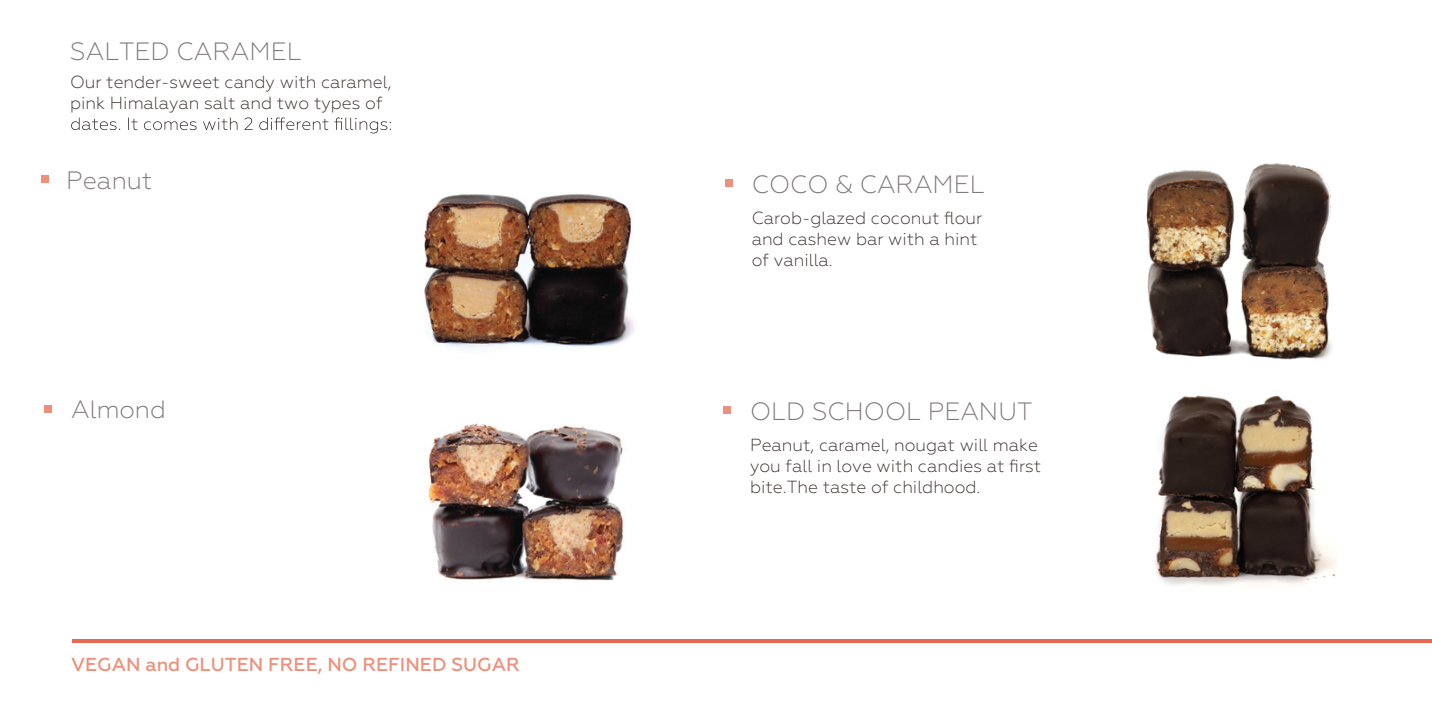
<style>
.page{position:relative;width:1432px;height:723px;background:#fff}
.page>*{position:absolute;margin:0;border:0;box-sizing:border-box;transform-origin:0 0}
.t1{font:300 25px "Geometria";color:#7d7879}
.t2{font:500 18.75px "Geometria";color:#ee907b}
.t3{font:300 17.5px/21px "Geometria";color:#382f2d}
.t4{font:300 17.5px/21px "Geometria";color:#372e2c}
</style>
<div class="page">
<div style="left:45px;top:405px;width:7px;height:7px;background:#ee907b"></div>
<div style="left:41px;top:176px;width:7px;height:7px;background:#ee907b"></div>
<img style="left:422px;top:194px;width:213px;height:154px">
<img style="left:427px;top:423px;width:196px;height:159px">
<hr style="left:72px;top:639px;width:1359px;height:3px;background:#e96852">
<svg style="left:71px;top:117px;width:320px;height:16px"></svg>
<div style="left:723px;top:406px;width:7px;height:8px;background:#ee907b"></div>
<img style="left:1154px;top:395px;width:182px;height:191px">
<div style="left:725px;top:180px;width:7px;height:7px;background:#ee907b"></div>
<img style="left:1146px;top:163px;width:186px;height:197px">
<h1 class="t1" style="left:70px;top:37px;width:233px">SALTED CARAMEL</h1>
<p class="t4" style="left:70px;top:71px;width:323px">Our tender-sweet candy with caramel, pink Himalayan salt and two types of</p>
<h1 class="t1" style="left:66px;top:166px;width:88px">Peanut</h1>
<h1 class="t1" style="left:71px;top:395px;width:96px">Almond</h1>
<p class="t2" style="left:71px;top:653px;width:450px">VEGAN and GLUTEN FREE, NO REFINED SUGAR</p>
<h1 class="t1" style="left:751px;top:170px;width:234px">COCO &amp; CARAMEL</h1>
<p class="t3" style="left:751px;top:207px;width:232px">Carob-glazed coconut flour and cashew bar with a hint of vanilla.</p>
<h1 class="t1" style="left:750px;top:397px;width:284px">OLD SCHOOL PEANUT</h1>
<p class="t3" style="left:750px;top:434px;width:293px">Peanut, caramel, nougat will make you fall in love with candies at first bite.The taste of childhood.</p>
</div>
